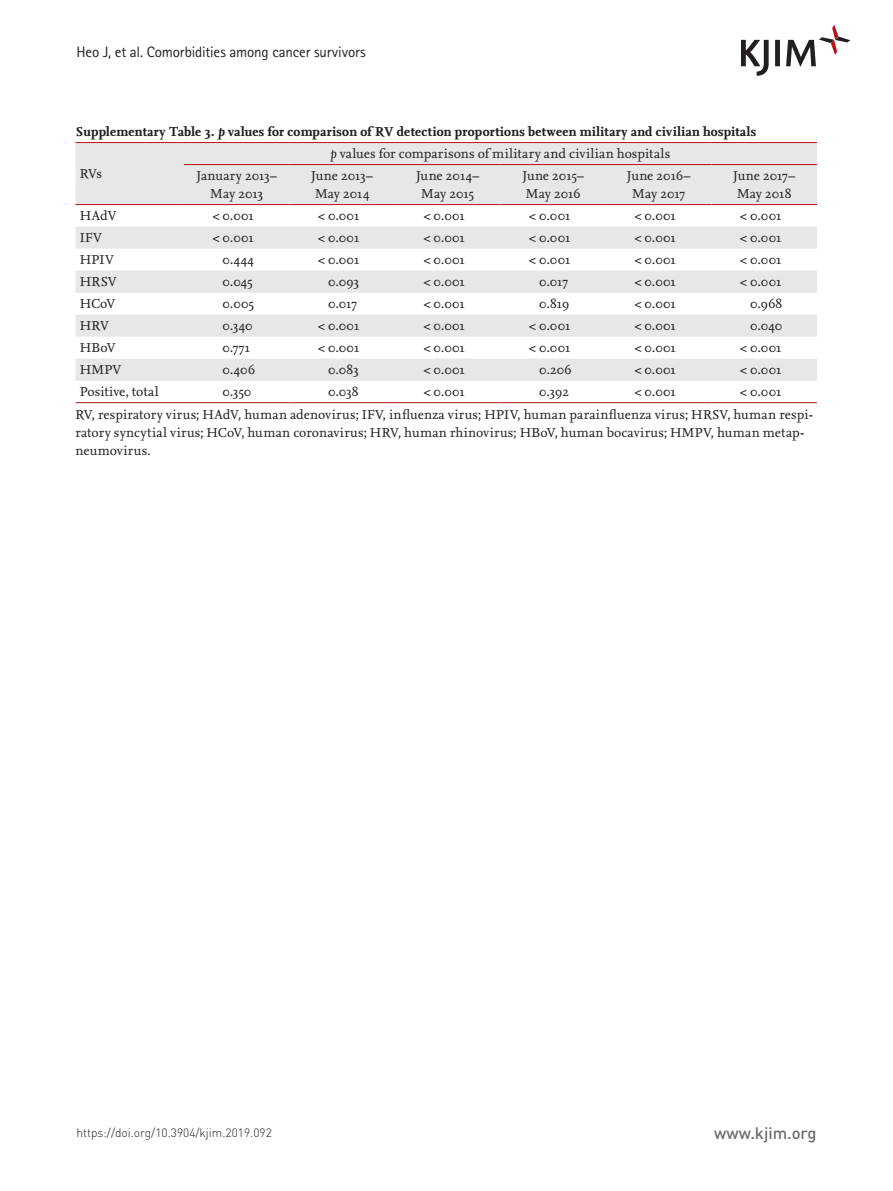
<style>
.page{position:relative;width:893px;height:1191px;background:#fff}
.page>*{position:absolute;margin:0;border:0;box-sizing:border-box;transform-origin:0 0}
.t1{font:500 16.5px "DIN Pro";color:#6c6d70}
.t2{font:15px "Rotis Sans Serif Std";letter-spacing:-.01em;color:#231f20}
.테이블{font:13.5px/18px "Nexus Serif";letter-spacing:.01em;color:#231f20;text-align:center}
.테이블제목{font:13.5px/18px "Nexus Serif";letter-spacing:.02em;color:#231f20}
.테이블제목-2{font:700 13.5px "Nexus Serif";letter-spacing:.005em;color:#231f20}
.테이블-2{font:13.5px "Nexus Serif";letter-spacing:-.01em;color:#231f20}
.t3{font:300 12px "DIN Pro";color:#231f20}
.s1{font-style:italic}
</style>
<div class="page">
<svg style="left:741px;top:25px;width:109px;height:51px"></svg>
<svg style="left:76px;top:143px;width:741px;height:238px;fill:#e6e7e9"></svg>
<hr style="left:184px;top:164px;width:105px;height:1px;background:#bb1018">
<hr style="left:289px;top:164px;width:106px;height:1px;background:#bb1018">
<hr style="left:395px;top:164px;width:105px;height:1px;background:#bb1018">
<hr style="left:500px;top:164px;width:106px;height:1px;background:#bb1018">
<hr style="left:606px;top:164px;width:105px;height:1px;background:#bb1018">
<hr style="left:711px;top:164px;width:106px;height:1px;background:#bb1018">
<hr style="left:76px;top:142px;width:108px;height:1px;background:#bb1018">
<hr style="left:184px;top:142px;width:105px;height:1px;background:#bb1018">
<hr style="left:289px;top:142px;width:106px;height:1px;background:#bb1018">
<hr style="left:395px;top:142px;width:105px;height:1px;background:#bb1018">
<hr style="left:500px;top:142px;width:106px;height:1px;background:#bb1018">
<hr style="left:606px;top:142px;width:105px;height:1px;background:#bb1018">
<hr style="left:711px;top:142px;width:106px;height:1px;background:#bb1018">
<hr style="left:76px;top:204px;width:108px;height:1px;background:#bb1018">
<hr style="left:184px;top:204px;width:105px;height:1px;background:#bb1018">
<hr style="left:289px;top:204px;width:106px;height:1px;background:#bb1018">
<hr style="left:395px;top:204px;width:105px;height:1px;background:#bb1018">
<hr style="left:500px;top:204px;width:106px;height:1px;background:#bb1018">
<hr style="left:606px;top:204px;width:105px;height:1px;background:#bb1018">
<hr style="left:711px;top:204px;width:106px;height:1px;background:#bb1018">
<hr style="left:76px;top:402px;width:108px;height:1px;background:#bb1018">
<hr style="left:184px;top:402px;width:105px;height:1px;background:#bb1018">
<hr style="left:289px;top:402px;width:106px;height:1px;background:#bb1018">
<hr style="left:395px;top:402px;width:105px;height:1px;background:#bb1018">
<hr style="left:500px;top:402px;width:106px;height:1px;background:#bb1018">
<hr style="left:606px;top:402px;width:105px;height:1px;background:#bb1018">
<hr style="left:711px;top:402px;width:106px;height:1px;background:#bb1018">
<p class="t2" style="left:77px;top:43px;width:291px">Heo J, et al. Comorbidities among cancer survivors</p>
<p class="테이블제목-2" style="left:76px;top:123px;width:682px">Supplementary Table 3. <span class="s1">p</span> values for comparison of RV detection proportions between military and civilian hospitals</p>
<p class="테이블" style="left:80px;top:164px;width:24px">RVs</p>
<p class="테이블" style="left:331px;top:144px;width:341px"><span class="s1">p</span> values for comparisons of military and civilian hospitals</p>
<p class="테이블-2" style="left:627px;top:167px;width:66px">June 2016–</p>
<p class="테이블" style="left:632px;top:184px;width:55px">May 2017</p>
<p class="테이블" style="left:196px;top:166px;width:82px">January 2013–</p>
<p class="테이블" style="left:210px;top:184px;width:54px">May 2013</p>
<p class="테이블-2" style="left:311px;top:167px;width:63px">June 2013–</p>
<p class="테이블" style="left:315px;top:184px;width:56px">May 2014</p>
<p class="테이블" style="left:416px;top:166px;width:65px">June 2014–<br>May 2015</p>
<p class="테이블" style="left:522px;top:166px;width:63px">June 2015–</p>
<p class="테이블-2" style="left:733px;top:167px;width:64px">June 2017–</p>
<p class="테이블" style="left:737px;top:184px;width:56px">May 2018</p>
<p class="테이블" style="left:526px;top:184px;width:56px">May 2016</p>
<p class="테이블" style="left:80px;top:206px;width:38px">HAdV</p>
<p class="테이블" style="left:213px;top:206px;width:43px">&lt; 0.001</p>
<p class="테이블" style="left:318px;top:206px;width:43px">&lt; 0.001</p>
<p class="테이블" style="left:424px;top:206px;width:43px">&lt; 0.001</p>
<p class="테이블" style="left:529px;top:206px;width:43px">&lt; 0.001</p>
<p class="테이블" style="left:635px;top:206px;width:43px">&lt; 0.001</p>
<p class="테이블" style="left:740px;top:206px;width:43px">&lt; 0.001</p>
<p class="테이블" style="left:80px;top:228px;width:24px">IFV</p>
<p class="테이블" style="left:213px;top:228px;width:43px">&lt; 0.001</p>
<p class="테이블" style="left:318px;top:228px;width:43px">&lt; 0.001</p>
<p class="테이블" style="left:424px;top:228px;width:43px">&lt; 0.001</p>
<p class="테이블" style="left:529px;top:228px;width:43px">&lt; 0.001</p>
<p class="테이블" style="left:635px;top:228px;width:43px">&lt; 0.001</p>
<p class="테이블" style="left:740px;top:228px;width:43px">&lt; 0.001</p>
<p class="테이블" style="left:80px;top:250px;width:36px">HPIV</p>
<p class="테이블" style="left:223px;top:250px;width:33px">0.444</p>
<p class="테이블" style="left:318px;top:250px;width:43px">&lt; 0.001</p>
<p class="테이블" style="left:424px;top:250px;width:43px">&lt; 0.001</p>
<p class="테이블" style="left:529px;top:250px;width:43px">&lt; 0.001</p>
<p class="테이블" style="left:635px;top:250px;width:43px">&lt; 0.001</p>
<p class="테이블" style="left:740px;top:250px;width:43px">&lt; 0.001</p>
<p class="테이블" style="left:80px;top:272px;width:39px">HRSV</p>
<p class="테이블" style="left:223px;top:272px;width:32px">0.045</p>
<p class="테이블" style="left:328px;top:272px;width:33px">0.093</p>
<p class="테이블" style="left:424px;top:272px;width:43px">&lt; 0.001</p>
<p class="테이블" style="left:539px;top:272px;width:31px">0.017</p>
<p class="테이블" style="left:635px;top:272px;width:43px">&lt; 0.001</p>
<p class="테이블" style="left:740px;top:272px;width:43px">&lt; 0.001</p>
<p class="테이블" style="left:80px;top:294px;width:37px">HCoV</p>
<p class="테이블" style="left:223px;top:294px;width:33px">0.005</p>
<p class="테이블" style="left:328px;top:294px;width:31px">0.017</p>
<p class="테이블" style="left:424px;top:294px;width:43px">&lt; 0.001</p>
<p class="테이블" style="left:539px;top:294px;width:32px">0.819</p>
<p class="테이블" style="left:635px;top:294px;width:43px">&lt; 0.001</p>
<p class="테이블" style="left:750px;top:294px;width:34px">0.968</p>
<p class="테이블" style="left:80px;top:316px;width:31px">HRV</p>
<p class="테이블" style="left:223px;top:316px;width:32px">0.340</p>
<p class="테이블" style="left:318px;top:316px;width:43px">&lt; 0.001</p>
<p class="테이블" style="left:424px;top:316px;width:43px">&lt; 0.001</p>
<p class="테이블" style="left:529px;top:316px;width:43px">&lt; 0.001</p>
<p class="테이블" style="left:635px;top:316px;width:43px">&lt; 0.001</p>
<p class="테이블" style="left:750px;top:316px;width:34px">0.040</p>
<p class="테이블" style="left:80px;top:338px;width:37px">HBoV</p>
<p class="테이블" style="left:223px;top:338px;width:29px">0.771</p>
<p class="테이블" style="left:318px;top:338px;width:43px">&lt; 0.001</p>
<p class="테이블" style="left:424px;top:338px;width:43px">&lt; 0.001</p>
<p class="테이블" style="left:529px;top:338px;width:43px">&lt; 0.001</p>
<p class="테이블" style="left:635px;top:338px;width:43px">&lt; 0.001</p>
<p class="테이블" style="left:740px;top:338px;width:43px">&lt; 0.001</p>
<p class="테이블" style="left:80px;top:360px;width:43px">HMPV</p>
<p class="테이블" style="left:223px;top:360px;width:34px">0.406</p>
<p class="테이블" style="left:328px;top:360px;width:32px">0.083</p>
<p class="테이블" style="left:424px;top:360px;width:43px">&lt; 0.001</p>
<p class="테이블" style="left:539px;top:360px;width:34px">0.206</p>
<p class="테이블" style="left:635px;top:360px;width:43px">&lt; 0.001</p>
<p class="테이블" style="left:740px;top:360px;width:43px">&lt; 0.001</p>
<p class="테이블" style="left:80px;top:382px;width:80px">Positive, total</p>
<p class="테이블" style="left:223px;top:382px;width:30px">0.350</p>
<p class="테이블" style="left:328px;top:382px;width:32px">0.038</p>
<p class="테이블" style="left:424px;top:382px;width:43px">&lt; 0.001</p>
<p class="테이블" style="left:539px;top:382px;width:31px">0.392</p>
<p class="테이블" style="left:635px;top:382px;width:43px">&lt; 0.001</p>
<p class="테이블" style="left:740px;top:382px;width:43px">&lt; 0.001</p>
<p class="테이블제목" style="left:76px;top:405px;width:739px">RV, respiratory virus; HAdV, human adenovirus; IFV, influenza virus; HPIV, human parainfluenza virus; HRSV, human respi&shy;ratory syncytial virus; HCoV, human coronavirus; HRV, human rhinovirus; HBoV, human bocavirus; HMPV, human metap&shy;neumovirus.</p>
<p class="t3" style="left:77px;top:1124px;width:197px">https://doi.org/10.3904/kjim.2019.092</p>
<p class="t1" style="left:714px;top:1121px;width:104px">www.kjim.org</p>
</div>
